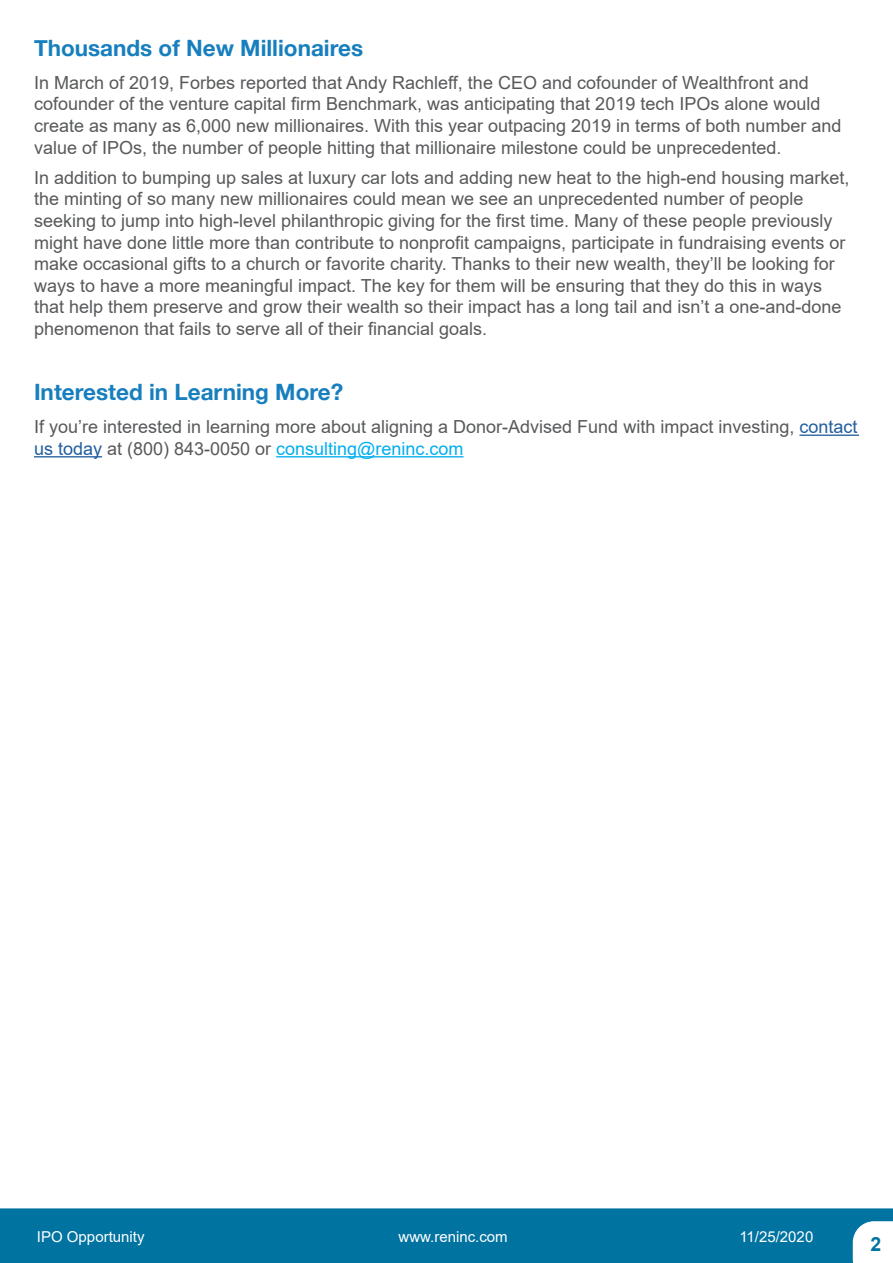
<style>
.page{position:relative;width:893px;height:1263px;background:#fff}
.page>*{position:absolute;margin:0;border:0;box-sizing:border-box;transform-origin:0 0}
.t1{font:700 22.5px "Helvetica Neue";color:#177fbe}
.t2{font:700 19.5px "Arial";color:#00759f}
.t3{font:18px/21.6px "Arial";color:#58595b}
.t4{font:15px "Arial";color:#fff}
.s1{color:#215e9e}
.s2{color:#00aeef}
</style>
<div class="page">
<div style="left:0;top:1208px;width:893px;height:55px;background:#0073a1"></div>
<svg style="left:853px;top:1221px;width:40px;height:42px"></svg>
<hr style="left:799px;top:434px;width:60px;height:2px;background:#215e9e">
<hr style="left:34px;top:456px;width:68px;height:1px;background:#215e9e">
<hr style="left:276px;top:456px;width:188px;height:1px;background:#00aeef">
<p class="t1" style="left:34px;top:34px;width:331px">Thousands of New Millionaires</p>
<p class="t3" style="left:34px;top:72px;width:809px">In March of 2019, Forbes reported that Andy Rachleff, the CEO and cofounder of Wealthfront and cofounder of the venture capital firm Benchmark, was anticipating that 2019 tech IPOs alone would create as many as 6,000 new millionaires. With this year outpacing 2019 in terms of both number and value of IPOs, the number of people hitting that millionaire milestone could be unprecedented.</p>
<p class="t3" style="left:34px;top:166px;width:817px">In addition to bumping up sales at luxury car lots and adding new heat to the high-end housing market, the minting of so many new millionaires could mean we see an unprecedented number of people seeking to jump into high-level philanthropic giving for the first time. Many of these people previously might have done little more than contribute to nonprofit campaigns, participate in fundraising events or make occasional gifts to a church or favorite charity. Thanks to their new wealth, they’ll be looking for ways to have a more meaningful impact. The key for them will be ensuring that they do this in ways that help them preserve and grow their wealth so their impact has a long tail and isn’t a one-and-done phenomenon that fails to serve all of their financial goals.</p>
<p class="t1" style="left:34px;top:378px;width:311px">Interested in Learning More?</p>
<p class="t3" style="left:34px;top:416px;width:825px">If you’re interested in learning more about aligning a Donor-Advised Fund with impact investing, <span class="s1">contact us today</span> at (800) 843-0050 or <span class="s2">consulting@reninc.com</span></p>
<p class="t4" style="left:37px;top:1227px;width:109px">IPO Opportunity</p>
<p class="t4" style="left:398px;top:1227px;width:111px">www.reninc.com</p>
<p class="t4" style="left:739px;top:1227px;width:75px">11/25/2020</p>
<p class="t2" style="left:870px;top:1230px;width:12px">2</p>
</div>
